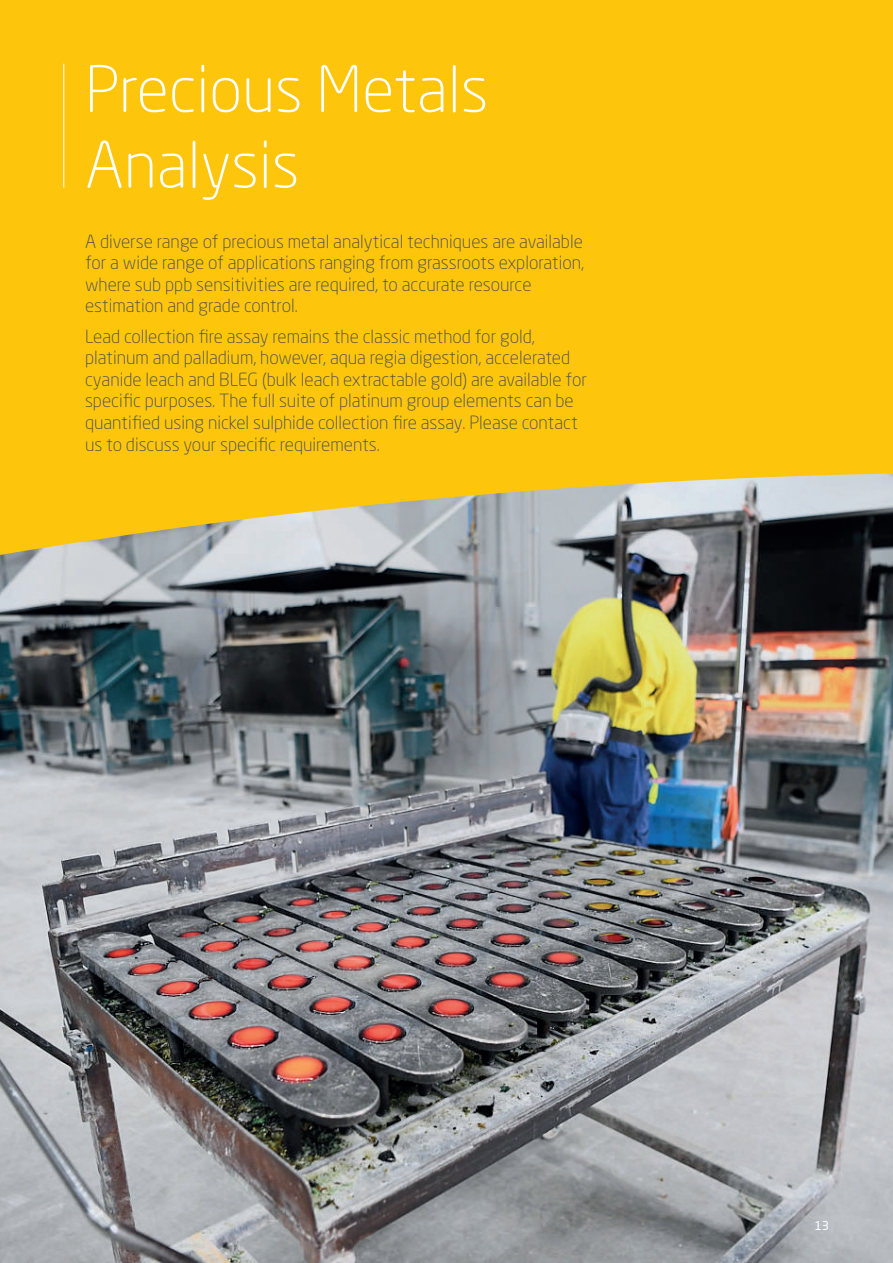
<style>
.page{position:relative;width:893px;height:1263px;background:#fff}
.page>*{position:absolute;margin:0;border:0;box-sizing:border-box;transform-origin:0 0}
.Heading{font:300 63px/75.6px "Neo Sans Std";color:#fff}
.Standfirst{font:300 18px/21.6px "Neo Sans Std";color:#464e55}
.Folio{font:12px "Neo Sans Std";color:#fff}
</style>
<div class="page">
<div style="left:0;top:0;width:893px;height:763px;background:#fec50d"></div>
<img style="left:0;top:473px;width:893px;height:790px">
<hr style="left:63px;top:64px;width:1px;height:124px;background:#fff">
<p class="Heading" style="left:85px;top:51px;width:405px">Precious Metals<br>Analysis</p>
<p class="Standfirst" style="left:85px;top:230px;width:501px">A diverse range of precious metal analytical techniques are available for a wide range of applications ranging from grassroots exploration, where sub ppb sensitivities are required, to accurate resource estimation and grade control.</p>
<p class="Standfirst" style="left:85px;top:325px;width:503px">Lead collection fire assay remains the classic method for gold, platinum and palladium, however, aqua regia digestion, accelerated cyanide leach and BLEG (bulk leach extractable gold) are available for specific purposes. The full suite of platinum group elements can be quantified using nickel sulphide collection fire assay. Please contact us to discuss your specific requirements.</p>
<p class="Folio" style="left:815px;top:1218px;width:16px">13</p>
</div>
